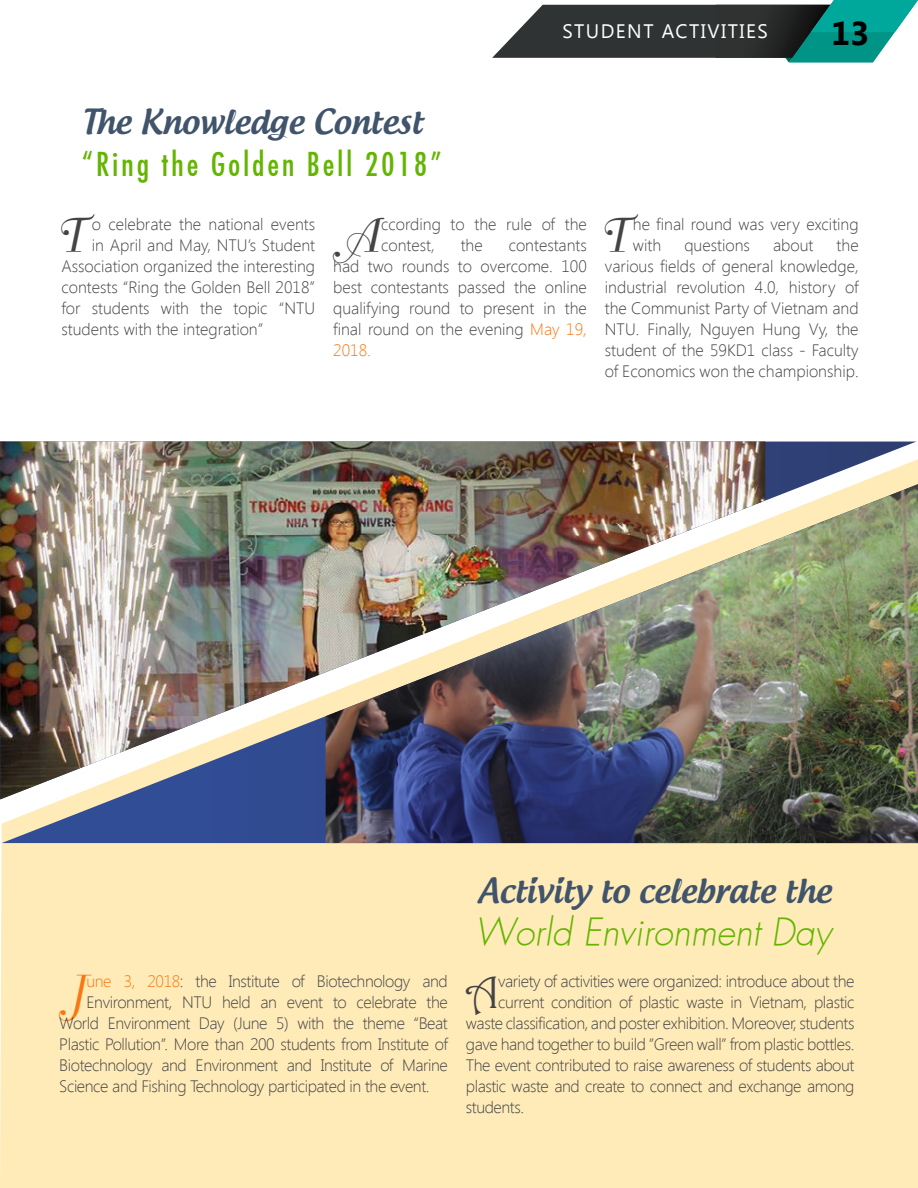
<style>
.page{position:relative;width:918px;height:1188px;background:#fff}
.page>*{position:absolute;margin:0;border:0;box-sizing:border-box;transform-origin:0 0}
.t1{font:46.2px "SFU Belle";color:#444447}
.t2{font:46.2px "SFU Belle";color:#f97712}
.t3{font:45.9px "Harrington";color:#444447}
.t4{font:36px "SFU Function Condensed";letter-spacing:.075em;color:#63b500}
.t5{font:italic 300 36px "SFU Futura";color:#63b500}
.t6{font:33px "UTM Androgyne";color:#40546b}
.t7{font:700 33px "Segoe UI";color:#000}
.t8{font:19.5px "Segoe UI";letter-spacing:.075em;color:#fff}
.t9{font:300 16.5px/21px "Segoe UI";letter-spacing:-.025em;color:#444447;text-align:justify}
.t10{font:300 16.5px/21px "Segoe UI";color:#444447}
.s1{color:#f97712}
</style>
<div class="page">
<div style="left:0;top:459px;width:918px;height:729px;background:#ffebb8"></div>
<img style="left:0;top:442px;width:765px;height:357px">
<img style="left:2px;top:484px;width:324px;height:359px">
<img style="left:326px;top:484px;width:592px;height:359px">
<svg style="left:492px;top:0;width:426px;height:63px"></svg>
<p class="t8" style="left:562px;top:18px;width:207px">STUDENT ACTIVITIES</p>
<h3 class="t7" style="left:831px;top:10px;width:39px">13</h3>
<h3 class="t6" style="left:82px;top:94px;width:343px">The Knowledge Contest</h3>
<h3 class="t4" style="left:82px;top:136px;width:362px">“Ring the Golden Bell 2018”</h3>
<h1 class="t1" style="left:54px;top:199px;width:32px">T</h1>
<p class="t10" style="left:381px;top:214px;width:207px">ccording to the rule of the contest,</p>
<p class="t10" style="left:92px;top:214px;width:225px">o celebrate the national events</p>
<p class="t10" style="left:92px;top:235px;width:225px">in April and May, NTU’s Student</p>
<p class="t10" style="left:61px;top:256px;width:255px">Association organized the interesting</p>
<p class="t10" style="left:61px;top:277px;width:255px">contests “Ring the Golden Bell 2018”</p>
<p class="t10" style="left:61px;top:298px;width:255px">for students with the topic “NTU</p>
<p class="t10" style="left:61px;top:319px;width:203px">students with the integration”</p>
<h1 class="t1" style="left:341px;top:199px;width:37px">A</h1>
<p class="t9" style="left:461px;top:235px;width:24px">the</p>
<p class="t9" style="left:333px;top:235px;width:255px;text-indent:176px">contestants had two rounds to overcome. 100 best contestants passed the online qualifying round to present in the final round on the evening <span class="s1">May 19, 2018.</span></p>
<h1 class="t1" style="left:597px;top:199px;width:32px">T</h1>
<p class="t10" style="left:633px;top:214px;width:227px">he final round was very exciting with</p>
<p class="t9" style="left:605px;top:235px;width:255px;text-indent:232px">the various fields of general knowledge, industrial revolution 4.0, history of the Communist Party of Vietnam and NTU. Finally, Nguyen Hung Vy, the student of the 59KD1 class - Faculty of Economics won the championship.</p>
<p class="t10" style="left:684px;top:235px;width:67px">questions</p>
<p class="t9" style="left:773px;top:235px;width:42px">about</p>
<p class="t9" style="left:86px;top:970px;width:363px"><span class="s1">une 3, 2018</span>: the Institute of Biotechnology and</p>
<p class="t9" style="left:86px;top:991px;width:363px">Environment, NTU held an event to celebrate the</p>
<p class="t9" style="left:59px;top:1012px;width:390px">World Environment Day (June 5) with the theme “Beat</p>
<p class="t9" style="left:59px;top:1033px;width:390px">Plastic Pollution”. More than 200 students from Institute of</p>
<p class="t9" style="left:59px;top:1054px;width:390px">Biotechnology and Environment and Institute of Marine</p>
<p class="t9" style="left:59px;top:1075px;width:372px">Science and Fishing Technology participated in the event.</p>
<h1 class="t2" style="left:68px;top:956px;width:15px">J</h1>
<h3 class="t6" style="left:478px;top:862px;width:355px">Activity to celebrate the</h3>
<h3 class="t5" style="left:475px;top:904px;width:358px">World Environment Day</h3>
<h2 class="t3" style="left:465px;top:965px;width:36px">A</h2>
<p class="t9" style="left:498px;top:970px;width:358px">variety of activities were organized: introduce about the</p>
<p class="t9" style="left:498px;top:991px;width:358px">current condition of plastic waste in Vietnam, plastic</p>
<p class="t9" style="left:466px;top:1012px;width:390px">waste classification, and poster exhibition. Moreover, students</p>
<p class="t9" style="left:466px;top:1033px;width:390px">gave hand together to build ”Green wall” from plastic bottles.</p>
<p class="t9" style="left:466px;top:1054px;width:390px">The event contributed to raise awareness of students about</p>
<p class="t9" style="left:466px;top:1075px;width:390px">plastic waste and create to connect and exchange among</p>
<p class="t9" style="left:466px;top:1096px;width:60px">students.</p>
</div>
